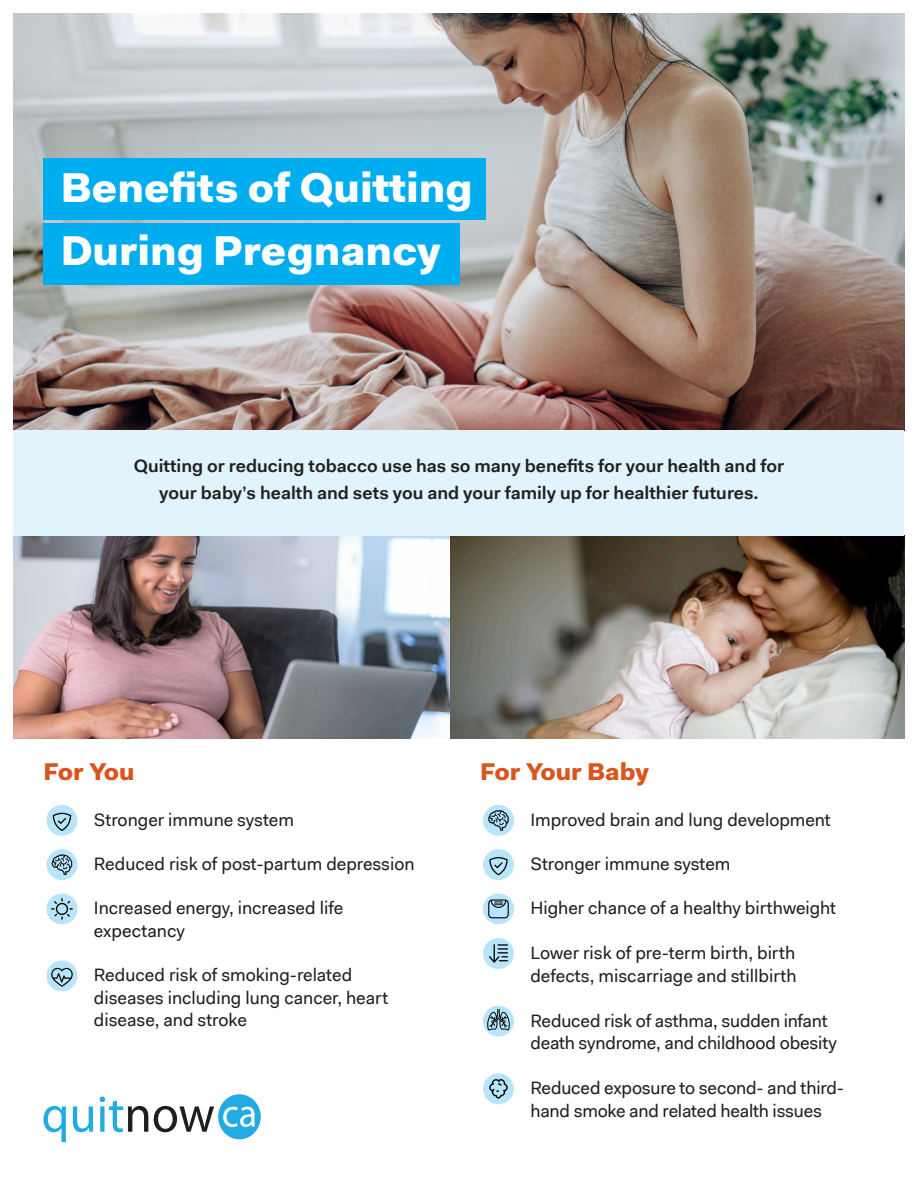
<style>
.page{position:relative;width:918px;height:1188px;background:#fff}
.page>*{position:absolute;margin:0;border:0;box-sizing:border-box;transform-origin:0 0}
.H1_white_on_blue{font:900 41.85px "Fakt Pro";color:#fff}
.t1{font:900 24.3px "Fakt Pro";color:#da541d}
.t2{font:18px/22.5px "Fakt Pro";color:#231f20}
.t3{font:600 18px/27px "Fakt Pro";color:#231f20;text-align:center}
</style>
<div class="page">
<img style="left:14px;top:14px;width:890px;height:416px">
<svg style="left:43px;top:1106px;width:23px;height:36px"></svg>
<svg style="left:73px;top:1106px;width:20px;height:26px"></svg>
<svg style="left:100px;top:1097px;width:48px;height:35px"></svg>
<svg style="left:154px;top:1094px;width:107px;height:45px"></svg>
<img style="left:14px;top:535px;width:890px;height:204px">
<div style="left:14px;top:430px;width:890px;height:105px;background:#e1f4fc"></div>
<div style="left:47px;top:805px;width:30px;height:31px;background:#b9e5fa;border-radius:50%"></div>
<svg style="left:53px;top:813px;width:18px;height:18px"></svg>
<div style="left:47px;top:893px;width:30px;height:31px;background:#b9e5fa;border-radius:50%"></div>
<svg style="left:51px;top:898px;width:22px;height:22px"></svg>
<div style="left:47px;top:849px;width:30px;height:31px;background:#b9e5fa;border-radius:50%"></div>
<div style="left:47px;top:960px;width:30px;height:31px;background:#b9e5fa;border-radius:50%"></div>
<div style="left:483px;top:849px;width:31px;height:31px;background:#b9e5fa;border-radius:50%"></div>
<svg style="left:489px;top:857px;width:19px;height:18px"></svg>
<div style="left:483px;top:805px;width:31px;height:31px;background:#b9e5fa;border-radius:50%"></div>
<svg style="left:488px;top:810px;width:21px;height:21px"></svg>
<div style="left:483px;top:938px;width:31px;height:31px;background:#b9e5fa;border-radius:50%"></div>
<svg style="left:489px;top:944px;width:19px;height:19px"></svg>
<div style="left:483px;top:1006px;width:31px;height:31px;background:#b9e5fa;border-radius:50%"></div>
<div style="left:483px;top:1073px;width:31px;height:31px;background:#b9e5fa;border-radius:50%"></div>
<svg style="left:489px;top:1079px;width:19px;height:20px"></svg>
<div style="left:483px;top:893px;width:31px;height:31px;background:#b9e5fa;border-radius:50%"></div>
<svg style="left:488px;top:899px;width:21px;height:19px"></svg>
<div style="left:44px;top:224px;width:416px;height:61px;background:#00aeef"></div>
<div style="left:44px;top:159px;width:442px;height:61px;background:#00aeef"></div>
<svg style="left:52px;top:854px;width:20px;height:21px"></svg>
<svg style="left:51px;top:968px;width:22px;height:19px"></svg>
<svg style="left:487px;top:1009px;width:23px;height:22px"></svg>
<p class="H1_white_on_blue" style="left:61px;top:160px;width:414px">Benefits of Quitting</p>
<p class="H1_white_on_blue" style="left:61px;top:223px;width:382px">During Pregnancy</p>
<p class="t3" style="left:134px;top:452px;width:652px">Quitting or reducing tobacco use has so many benefits for your health and for your baby’s health and sets you and your family up for healthier futures.</p>
<p class="t1" style="left:44px;top:755px;width:93px">For You</p>
<p class="t1" style="left:480px;top:755px;width:171px">For Your Baby</p>
<p class="t2" style="left:94px;top:808px;width:202px">Stronger immune system</p>
<p class="t2" style="left:530px;top:808px;width:302px">Improved brain and lung development</p>
<p class="t2" style="left:94px;top:853px;width:322px">Reduced risk of post-partum depression</p>
<p class="t2" style="left:530px;top:853px;width:202px">Stronger immune system</p>
<p class="t2" style="left:94px;top:897px;width:251px">Increased energy, increased life expectancy</p>
<p class="t2" style="left:530px;top:897px;width:307px">Higher chance of a healthy birthweight</p>
<p class="t2" style="left:94px;top:964px;width:296px">Reduced risk of smoking-related diseases including lung cancer, heart disease, and stroke</p>
<p class="t2" style="left:530px;top:942px;width:268px">Lower risk of pre-term birth, birth defects, miscarriage and stillbirth</p>
<p class="t2" style="left:530px;top:1009px;width:308px">Reduced risk of asthma, sudden infant death syndrome, and childhood obesity</p>
<p class="t2" style="left:530px;top:1077px;width:315px">Reduced exposure to second- and third&shy;hand smoke and related health issues</p>
</div>
